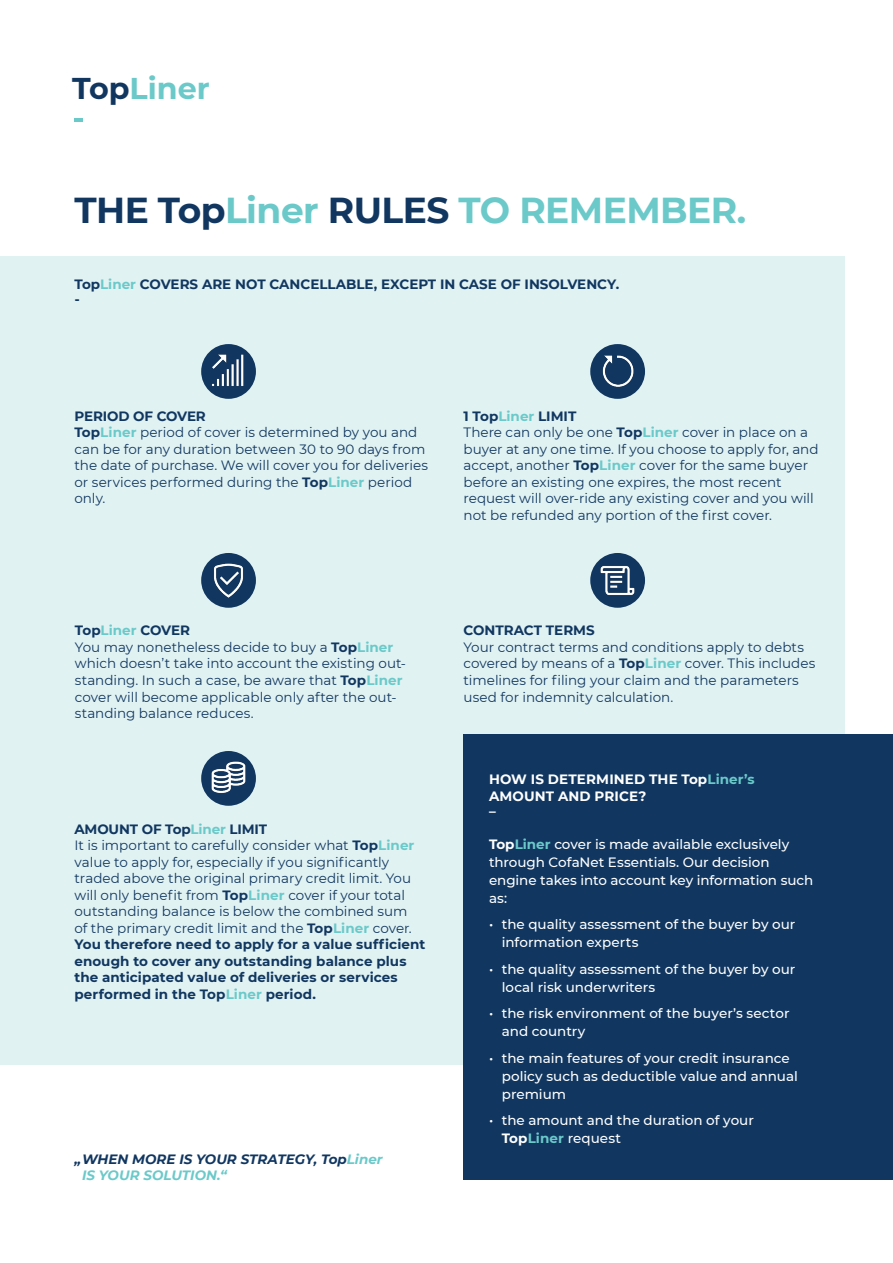
<style>
.page{position:relative;width:893px;height:1263px;background:#fff}
.page>*{position:absolute;margin:0;border:0;box-sizing:border-box;transform-origin:0 0}
.t1{font:700 36px "Montserrat";letter-spacing:-.015em;color:#6bc9ca}
.t2{font:700 30.15px "Montserrat";color:#6bc9ca}
.t3{font:13.5px/16.5px "Montserrat";color:#113761}
.t4{font:500 13.5px/18px "Montserrat";color:#fff}
.t5{font:700 13.5px "Montserrat";color:#113761}
.t6{font:700 13.5px/16.5px "Montserrat";letter-spacing:.01em;color:#fff}
.t7{font:italic 700 13.5px "Montserrat";color:#113761}
.t8{font:italic 700 13.5px "Montserrat";color:#6bc9ca}
.s1{color:#113761}
.s2{color:#6bc9ca}
.s3{font-weight:700}
.s4{font-weight:700;color:#6bc9ca}
</style>
<div class="page">
<svg style="left:75px;top:118px;width:8px;height:4px"></svg>
<div style="left:0;top:256px;width:844px;height:808px;background:#e0f2f2"></div>
<div style="left:463px;top:734px;width:430px;height:446px;background:#113761"></div>
<div style="left:590px;top:553px;width:55px;height:55px;background:#113761;border-radius:50%"></div>
<img style="left:600px;top:566px;width:35px;height:29px">
<div style="left:201px;top:553px;width:55px;height:55px;background:#113761;border-radius:50%"></div>
<img style="left:214px;top:563px;width:29px;height:35px">
<div style="left:201px;top:751px;width:55px;height:55px;background:#113761;border-radius:50%"></div>
<img style="left:211px;top:761px;width:35px;height:32px">
<div style="left:590px;top:344px;width:55px;height:55px;background:#113761;border-radius:50%"></div>
<img style="left:602px;top:355px;width:32px;height:32px">
<div style="left:201px;top:344px;width:55px;height:55px;background:#113761;border-radius:50%"></div>
<img style="left:208px;top:353px;width:36px;height:37px">
<p class="t2" style="left:72px;top:67px;width:139px"><span class="s1">Top</span>Liner</p>
<p class="t1" style="left:74px;top:184px;width:673px"><span class="s1">THE Top</span>Liner <span class="s1">RULES</span> TO REMEMBER.</p>
<p class="t5" style="left:74px;top:274px;width:546px">Top<span class="s2">Liner</span> COVERS ARE NOT CANCELLABLE, EXCEPT IN CASE OF INSOLVENCY.</p>
<p class="t5" style="left:74px;top:291px;width:7px">-</p>
<p class="t5" style="left:74px;top:406px;width:133px">PERIOD OF COVER</p>
<p class="t3" style="left:74px;top:424px;width:355px"><span class="s3">Top</span><span class="s4">Liner</span> period of cover is determined by you and can be for any duration between 30 to 90 days from the date of purchase. We will cover you for deliveries or services performed during the <span class="s3">Top</span><span class="s4">Liner</span> period only.</p>
<p class="t5" style="left:463px;top:406px;width:114px">1 Top<span class="s2">Liner</span> LIMIT</p>
<p class="t3" style="left:463px;top:424px;width:356px">There can only be one <span class="s3">Top</span><span class="s4">Liner</span> cover in place on a buyer at any one time. If you choose to apply for, and accept, another <span class="s3">Top</span><span class="s4">Liner</span> cover for the same buyer before an existing one expires, the most recent request will over-ride any existing cover and you will not be refunded any portion of the first cover.</p>
<p class="t5" style="left:75px;top:621px;width:117px">Top<span class="s2">Liner</span> COVER</p>
<p class="t3" style="left:75px;top:638px;width:333px">You may nonetheless decide to buy a <span class="s3">Top</span><span class="s4">Liner </span>which doesn’t take into account the existing out&shy;standing. In such a case, be aware that <span class="s3">Top</span><span class="s4">Liner </span>cover will become applicable only after the out&shy;standing balance reduces.</p>
<p class="t5" style="left:74px;top:819px;width:194px">AMOUNT OF Top<span class="s2">Liner</span> LIMIT</p>
<p class="t3" style="left:74px;top:836px;width:352px">It is important to carefully consider what <span class="s3">Top</span><span class="s4">Liner </span>value to apply for, especially if you significantly traded above the original primary credit limit. You will only benefit from <span class="s3">Top</span><span class="s4">Liner</span> cover if your total outstanding balance is below the combined sum<br>of the primary credit limit and the <span class="s3">Top</span><span class="s4">Liner</span> cover.<br><span class="s3">You therefore need to apply for a value sufficient enough to cover any outstanding balance plus the anticipated value of deliveries or services performed in the Top</span><span class="s4">Liner</span> <span class="s3">period.</span></p>
<p class="t7" style="left:74px;top:1149px;width:310px">„WHEN MORE IS YOUR STRATEGY, Top<span class="s2">Liner</span></p>
<p class="t8" style="left:82px;top:1165px;width:146px">IS YOUR SOLUTION.“</p>
<p class="t5" style="left:463px;top:621px;width:133px">CONTRACT TERMS</p>
<p class="t3" style="left:463px;top:638px;width:353px">Your contract terms and conditions apply to debts covered by means of a <span class="s3">Top</span><span class="s4">Liner</span> cover. This includes timelines for filing your claim and the parameters used for indemnity calculation.</p>
<p class="t6" style="left:489px;top:770px;width:267px">HOW IS DETERMINED THE Top<span class="s2">Liner’s<br></span>AMOUNT AND PRICE?</p>
<p class="t6" style="left:489px;top:803px;width:8px">–</p>
<p class="t4" style="left:489px;top:834px;width:326px"><span class="s3">Top</span><span class="s4">Liner</span> cover is made available exclusively through CofaNet Essentials. Our decision engine takes into account key information such as:</p>
<p class="t4" style="left:502px;top:915px;width:295px;text-indent:-13px">• the quality assessment of the buyer by our information experts</p>
<p class="t4" style="left:502px;top:959px;width:295px;text-indent:-13px">• the quality assessment of the buyer by our local risk underwriters</p>
<p class="t4" style="left:502px;top:1004px;width:289px;text-indent:-13px">• the risk environment of the buyer’s sector and country</p>
<p class="t4" style="left:502px;top:1048px;width:298px;text-indent:-13px">• the main features of your credit insurance policy such as deductible value and annual premium</p>
<p class="t4" style="left:502px;top:1111px;width:254px;text-indent:-13px">• the amount and the duration of your<br><span class="s3">Top</span><span class="s4">Liner</span> request</p>
</div>
